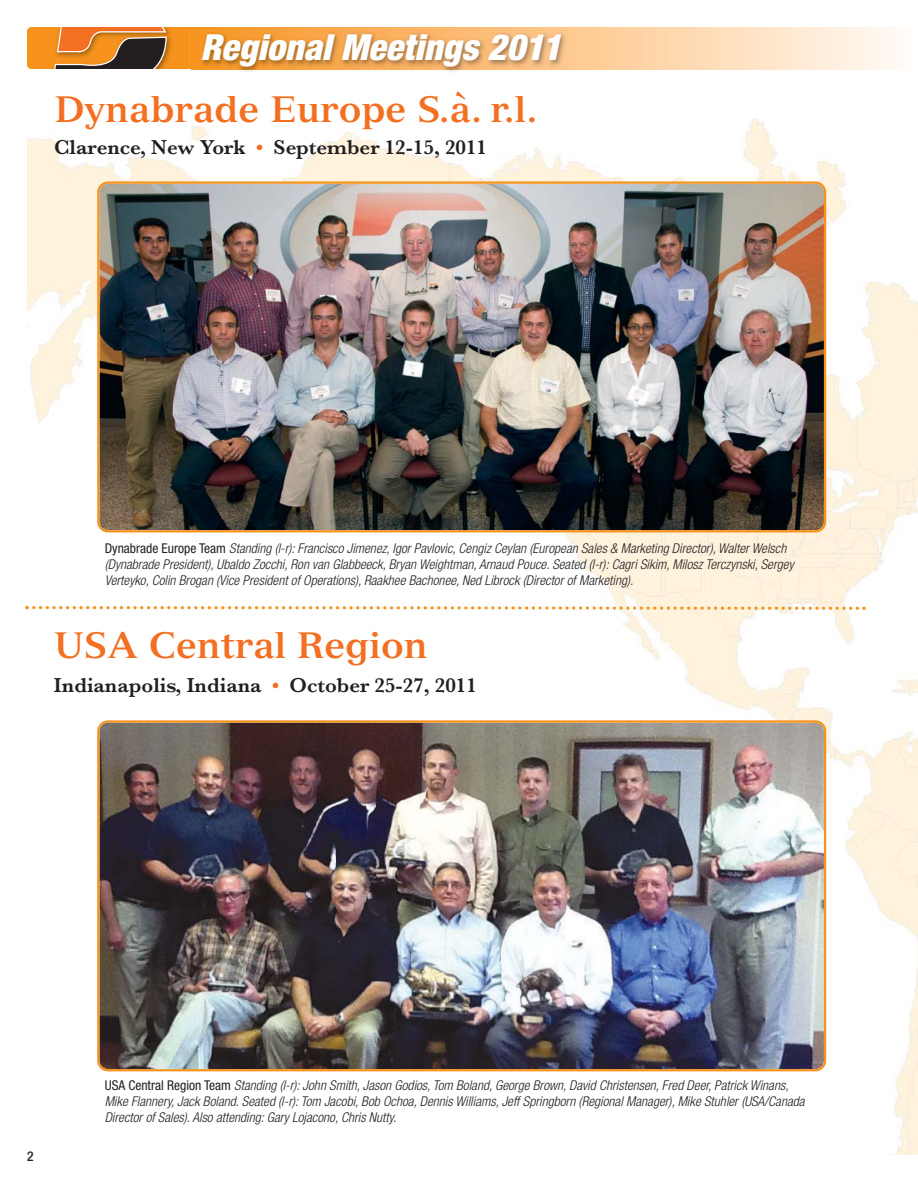
<style>
.page{position:relative;width:918px;height:1188px;background:#fff}
.page>*{position:absolute;margin:0;border:0;box-sizing:border-box;transform-origin:0 0}
.t1{font:700 36px "Versailles";color:#f36f21}
.t2{font:italic 900 condensed 36px "Helvetica Neue";color:#fff}
.t3{font:600 21px "Baskerville";color:#231f20}
.t4{font:italic 300 condensed 13.5px/16.2px "Helvetica Neue";color:#231f20}
.t5{font:500 condensed 13.5px "Helvetica Neue";color:#231f20}
.s1{color:#f36f21}
.s2{font-weight:400;font-style:normal}
</style>
<div class="page">
<img style="left:27px;top:98px;width:891px;height:1057px">
<div style="left:27px;top:27px;width:162px;height:42px;background:#f7931d;border-radius:4px"></div>
<svg style="left:53px;top:27px;width:114px;height:42px"></svg>
<img style="left:201px;top:27px;width:547px;height:45px">
<img style="left:191px;top:27px;width:10px;height:42px">
<img style="left:97px;top:181px;width:729px;height:351px">
<img style="left:97px;top:720px;width:729px;height:351px">
<svg style="left:25px;top:604px;width:841px;height:8px"></svg>
<svg style="left:456px;top:92px;width:9px;height:8px"></svg>
<h1 class="t2" style="left:201px;top:34px;width:369px">Regional Meetings 2011</h1>
<h1 class="t1" style="left:54px;top:96px;width:485px">Dynabrade Europe S.a. r.l.</h1>
<h2 class="t3" style="left:54px;top:140px;width:435px">Clarence, New York <span class="s1">•</span> September 12-15, 2011</h2>
<p class="t4" style="left:105px;top:541px;width:691px"><span class="s2">D y n a b r a d e E u r o p e Te a m</span> Standing (l-r) :Francisco Jimenez,IgorPavlovic,Cengiz Ceylan (European Sales &amp; Marketing Director),WalterWelsch (Dynabrade President),Ubaldo Zocchi,Ron van Glabbeeck,Bryan Weightman,Arnaud Pouce.Seated (l-r) :CagriSikim,Milosz Terczynski,Sergey<br>Verteyko,Colin Brogan (Vice Presidentof Operations),Raakhee Bachonee,Ned Librock (Directorof Marketing) .</p>
<h1 class="t1" style="left:54px;top:633px;width:375px">USA Central Region</h1>
<h2 class="t3" style="left:54px;top:678px;width:424px">Indianapolis, Indiana <span class="s1">•</span> October 25-27, 2011</h2>
<p class="t5" style="left:27px;top:1151px;width:8px">2</p>
<p class="t4" style="left:105px;top:1078px;width:704px"><span class="s2">U S A C e n t r a l R e g i o n Te a m</span> Standing (l-r) :John Smith,Jason Godios,Tom Boland,George Brown,David Christensen,Fred Deer,Patrick Winans,<br>Mike Flannery,Jack Boland.Seated (l-r) :Tom Jacobi,Bob Ochoa,Dennis Williams,Jeff Springborn (RegionalManager),Mike Stuhler(USA/Canada<br>Directorof Sales) .Also attending:Gary Lojacono,Chris Nutty.</p>
</div>
